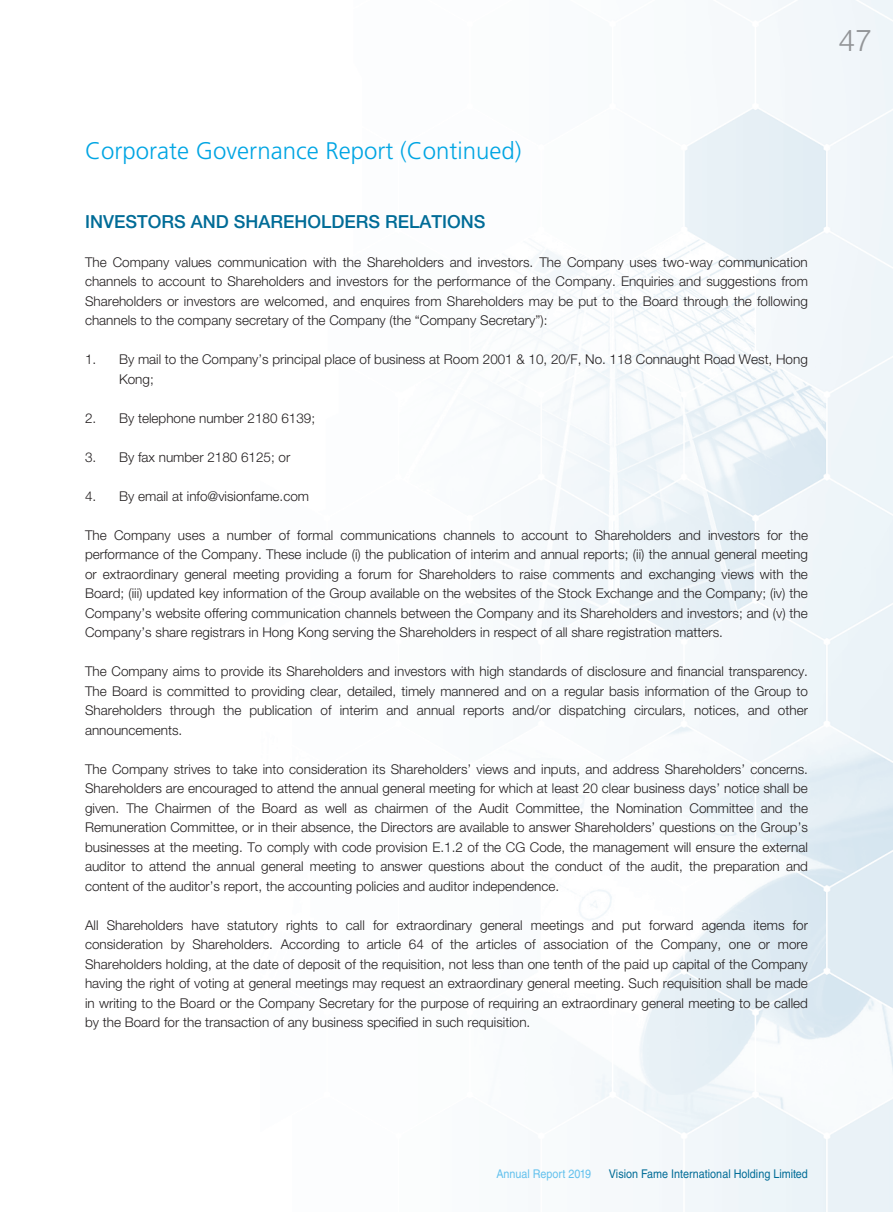
<style>
.page{position:relative;width:893px;height:1212px;background:#fff}
.page>*{position:absolute;margin:0;border:0;box-sizing:border-box;transform-origin:0 0}
.t1{font:300 30px "Helvetica LT Std";color:#939598}
.t2{font:300 24px "Frutiger LT Std";color:#00a5e3}
.t3{font:500 18px "Helvetica Neue LT Std";color:#006c97}
.t4{font:300 13.5px/19.5px "Helvetica Neue LT Std";color:#231f20;text-align:justify}
.t5{font:12px "Helvetica LT Std";color:#006c97;scale:.9 1}
.t6{font:12px "Helvetica LT Std";color:#63c1ed;scale:.9 1}
</style>
<div class="page">
<img style="left:529px;top:0;width:364px;height:1212px">
<h1 class="t1" style="left:838px;top:22px;width:35px">47</h1>
<h2 class="t2" style="left:85px;top:137px;width:438px">Corporate Governance Report (Continued)</h2>
<h3 class="t3" style="left:85px;top:210px;width:402px">INVESTORS AND SHAREHOLDERS RELATIONS</h3>
<p class="t4" style="left:85px;top:252px;width:724px">The Company values communication with the Shareholders and investors. The Company uses two-way communication channels to account to Shareholders and investors for the performance of the Company. Enquiries and suggestions from Shareholders or investors are welcomed, and enquires from Shareholders may be put to the Board through the following channels to the company secretary of the Company (the “Company Secretary”):</p>
<p class="t4" style="left:119px;top:349px;width:690px;text-indent:-34px">1. By mail to the Company’s principal place of business at Room 2001 &amp; 10, 20/F, No. 118 Connaught Road West, Hong<br>Kong;</p>
<p class="t4" style="left:85px;top:408px;width:232px">2. By telephone number 2180 6139;</p>
<p class="t4" style="left:85px;top:447px;width:207px">3. By fax number 2180 6125; or</p>
<p class="t4" style="left:85px;top:486px;width:226px">4. By email at info@visionfame.com</p>
<p class="t4" style="left:85px;top:525px;width:724px">The Company uses a number of formal communications channels to account to Shareholders and investors for the performance of the Company. These include (i) the publication of interim and annual reports; (ii) the annual general meeting or extraordinary general meeting providing a forum for Shareholders to raise comments and exchanging views with the Board; (iii) updated key information of the Group available on the websites of the Stock Exchange and the Company; (iv) the Company’s website offering communication channels between the Company and its Shareholders and investors; and (v) the Company’s share registrars in Hong Kong serving the Shareholders in respect of all share registration matters.</p>
<p class="t4" style="left:85px;top:661px;width:724px">The Company aims to provide its Shareholders and investors with high standards of disclosure and financial transparency.<br>The Board is committed to providing clear, detailed, timely mannered and on a regular basis information of the Group to Shareholders through the publication of interim and annual reports and/or dispatching circulars, notices, and other announcements.</p>
<p class="t4" style="left:85px;top:759px;width:724px">The Company strives to take into consideration its Shareholders’ views and inputs, and address Shareholders’ concerns.<br>Shareholders are encouraged to attend the annual general meeting for which at least 20 clear business days’ notice shall be given. The Chairmen of the Board as well as chairmen of the Audit Committee, the Nomination Committee and the Remuneration Committee, or in their absence, the Directors are available to answer Shareholders’ questions on the Group’s businesses at the meeting. To comply with code provision E.1.2 of the CG Code, the management will ensure the external auditor to attend the annual general meeting to answer questions about the conduct of the audit, the preparation and content of the auditor’s report, the accounting policies and auditor independence.</p>
<p class="t4" style="left:85px;top:915px;width:724px">All Shareholders have statutory rights to call for extraordinary general meetings and put forward agenda items for consideration by Shareholders. According to article 64 of the articles of association of the Company, one or more Shareholders holding, at the date of deposit of the requisition, not less than one tenth of the paid up capital of the Company having the right of voting at general meetings may request an extraordinary general meeting. Such requisition shall be made in writing to the Board or the Company Secretary for the purpose of requiring an extraordinary general meeting to be called by the Board for the transaction of any business specified in such requisition.</p>
<p class="t6" style="left:496px;top:1167px;width:107px">Annual Report 2019</p>
<p class="t5" style="left:609px;top:1167px;width:223px">Vision Fame International Holding Limited</p>
</div>
